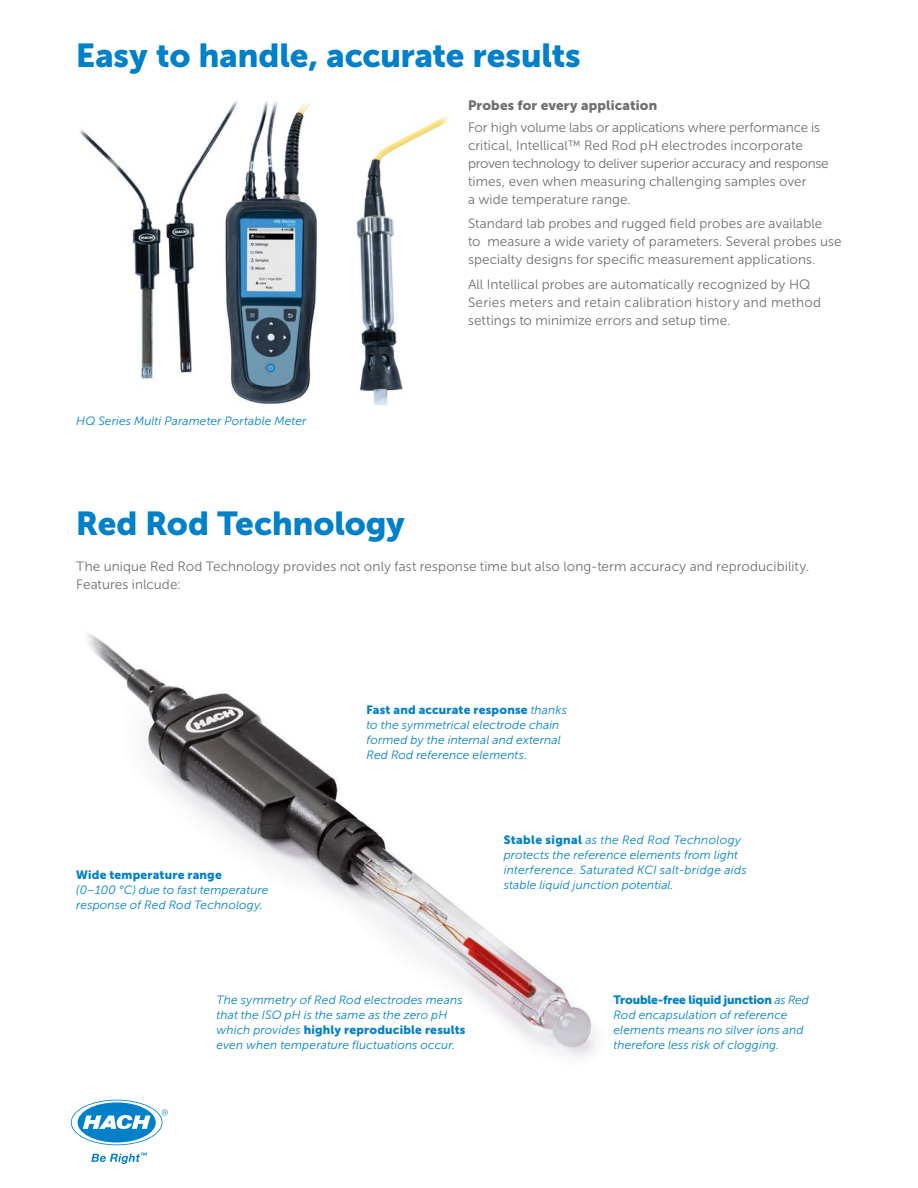
<style>
.page{position:relative;width:918px;height:1188px;background:#fff}
.page>*{position:absolute;margin:0;border:0;box-sizing:border-box;transform-origin:0 0}
.t1{font:33px "Museo Sans Cyrl 900";color:#0080c8}
.t2{font:13.5px/18px "Museo Sans Cyrl 300";letter-spacing:.01em;color:#6f6f6e}
.t3{font:13.5px "Museo Sans Cyrl 900";letter-spacing:.01em;color:#6f6f6e}
.t4{font:italic 12px/15px "Museo Sans Cyrl 300";letter-spacing:.015em;color:#0080c8}
.t5{font:12px "Museo Sans Cyrl 900";letter-spacing:.015em;color:#0080c8}
.t6{font:12px "Museo Sans Cyrl 900";letter-spacing:-.01em;color:#0080c8}
.s1{font-family:"Museo Sans Cyrl 300";font-style:italic}
.s2{font-family:"Museo Sans Cyrl 900";font-style:normal}
</style>
<div class="page">
<img style="left:80px;top:101px;width:369px;height:305px">
<img style="left:87px;top:633px;width:508px;height:424px">
<svg style="left:72px;top:1100px;width:96px;height:44px"></svg>
<svg style="left:91px;top:1153px;width:56px;height:11px"></svg>
<h1 class="t1" style="left:76px;top:37px;width:506px">Easy to handle, accurate results</h1>
<p class="t3" style="left:468px;top:97px;width:191px">Probes for every application</p>
<p class="t2" style="left:468px;top:119px;width:362px">For high volume labs or applications where performance is critical, Intellical™ Red Rod pH electrodes incorporate proven technology to deliver superior accuracy and response times, even when measuring challenging samples over<br>a wide temperature range.</p>
<p class="t2" style="left:468px;top:215px;width:375px">Standard lab probes and rugged field probes are available<br>to measure a wide variety of parameters. Several probes use specialty designs for specific measurement applications.</p>
<p class="t2" style="left:468px;top:275px;width:355px">All Intellical probes are automatically recognized by HQ<br>Series meters and retain calibration history and method settings to minimize errors and setup time.</p>
<p class="t4" style="left:76px;top:413px;width:232px">HQ Series Multi Parameter Portable Meter</p>
<h1 class="t1" style="left:76px;top:505px;width:330px">Red Rod Technology</h1>
<p class="t2" style="left:76px;top:558px;width:734px">The unique Red Rod Technology provides not only fast response time but also long-term accuracy and reproducibility.<br>Features inlcude:</p>
<p class="t5" style="left:76px;top:868px;width:147px">Wide temperature range</p>
<p class="t4" style="left:76px;top:883px;width:194px">(0 – 100 °C) due to fast temperature response of Red Rod Technology.</p>
<p class="t5" style="left:367px;top:703px;width:202px">Fast and accurate response <span class="s1">thanks</span></p>
<p class="t4" style="left:367px;top:717px;width:196px;text-align:justify">to the symmetrical electrode chain formed by the internal and external Red Rod reference elements.</p>
<p class="t4" style="left:504px;top:833px;width:245px"><span class="s2">Stable signal</span> as the Red Rod Technology protects the reference elements from light interference. Saturated KCI salt-bridge aids stable liquid junction potential.</p>
<p class="t4" style="left:217px;top:992px;width:248px">The symmetry of Red Rod electrodes means that the ISO pH is the same as the zero pH</p>
<p class="t5" style="left:217px;top:1023px;width:251px"><span class="s1">which provides</span> highly reproducible results</p>
<p class="t4" style="left:217px;top:1037px;width:240px">even when temperature fluctuations occur.</p>
<p class="t6" style="left:613px;top:993px;width:197px">Trouble-free liquid junction <span class="s1">as Red</span></p>
<p class="t4" style="left:613px;top:1007px;width:192px">Rod encapsulation of reference elements means no silver ions and therefore less risk of clogging.</p>
</div>
